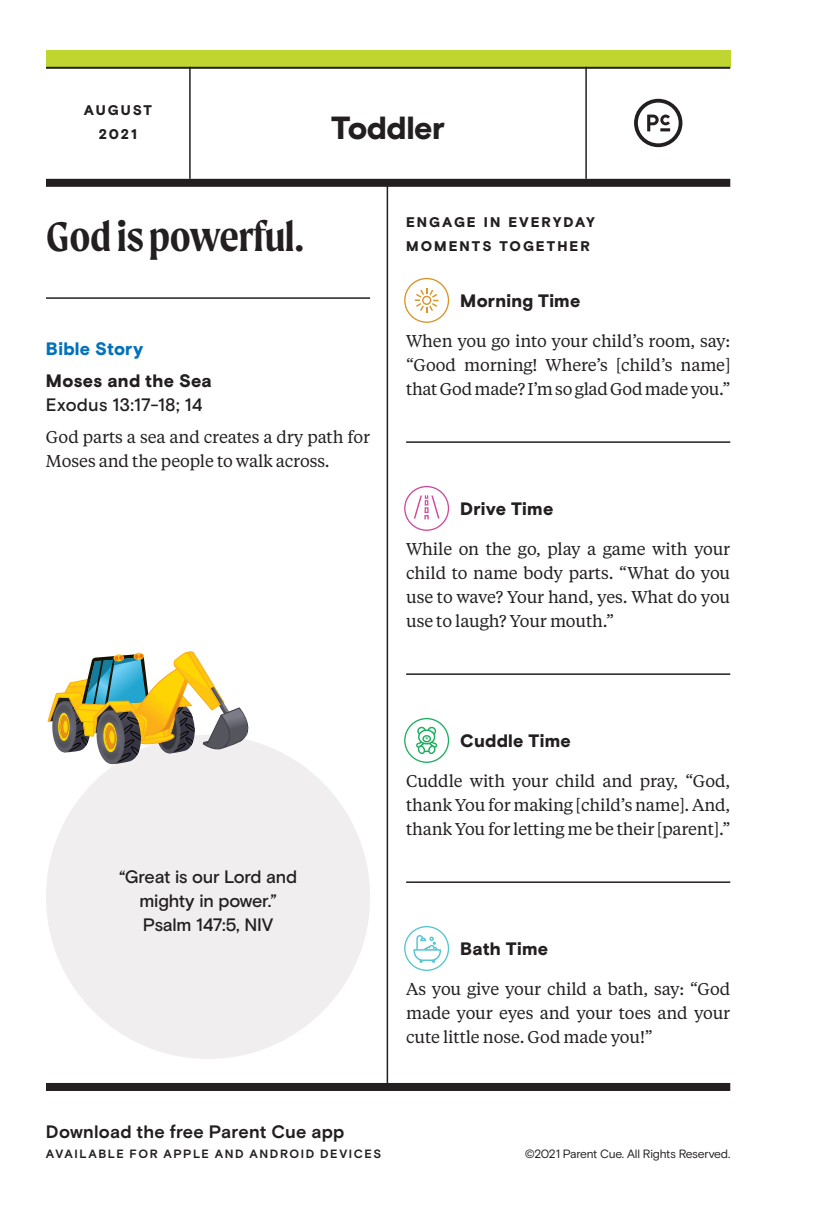
<style>
.page{position:relative;width:826px;height:1221px;background:#fff}
.page>*{position:absolute;margin:0;border:0;box-sizing:border-box;transform-origin:0 0}
.t1{font:600 44px "Moret";letter-spacing:-.01em;color:#231f20}
.t2{font:900 32px "Basis Grotesque";letter-spacing:-.015em;color:#231f20}
.t3{font:900 18px "Basis Grotesque";letter-spacing:.015em;color:#231f20}
.t4{font:500 18px/24px "Basis Grotesque";letter-spacing:-.01em;color:#231f20;text-align:center}
.t5{font:700 18px "Basis Grotesque";letter-spacing:.01em;color:#231f20}
.t6{font:500 18px "Basis Grotesque";letter-spacing:.01em;color:#231f20}
.t7{font:900 18px "Basis Grotesque";letter-spacing:.015em;color:#0071bb}
.t8{font:17px/24px "Tiempos Text";letter-spacing:-.01em;color:#231f20;text-align:justify}
.t9{font:900 14px/24px "Basis Grotesque";letter-spacing:.14em;color:#231f20;text-align:center}
.t10{font:700 12px "Basis Grotesque";letter-spacing:.135em;color:#231f20}
.t11{font:12px "Basis Grotesque";letter-spacing:-.02em;color:#231f20}
</style>
<div class="page">
<div style="left:46px;top:1083px;width:684px;height:8px;background:#231f20"></div>
<div style="left:46px;top:51px;width:684px;height:16px;background:#bfd630"></div>
<hr style="left:189px;top:67px;width:2px;height:112px;background:#231f20">
<hr style="left:585px;top:67px;width:2px;height:112px;background:#231f20">
<hr style="left:46px;top:67px;width:684px;height:2px;background:#231f20">
<div style="left:46px;top:179px;width:684px;height:8px;background:#231f20"></div>
<svg style="left:634px;top:99px;width:48px;height:48px"></svg>
<hr style="left:46px;top:297px;width:324px;height:2px;background:#231f20">
<hr style="left:386px;top:186px;width:2px;height:897px;background:#231f20">
<hr style="left:406px;top:441px;width:324px;height:2px;background:#231f20">
<hr style="left:406px;top:673px;width:324px;height:2px;background:#231f20">
<hr style="left:406px;top:881px;width:324px;height:2px;background:#231f20">
<svg style="left:404px;top:278px;width:45px;height:45px"></svg>
<svg style="left:404px;top:486px;width:45px;height:45px"></svg>
<svg style="left:404px;top:718px;width:45px;height:45px"></svg>
<svg style="left:404px;top:926px;width:45px;height:45px"></svg>
<div style="left:46px;top:735px;width:324px;height:324px;background:#f0eeee;border-radius:50%"></div>
<svg style="left:47px;top:651px;width:202px;height:114px"></svg>
<p class="t9" style="left:84px;top:99px;width:70px">AUGUST<br>2021</p>
<h2 class="t2" style="left:331px;top:109px;width:115px">Toddler</h2>
<h1 class="t1" style="left:46px;top:211px;width:260px">God is powerful.</h1>
<p class="t7" style="left:46px;top:338px;width:99px">Bible Story</p>
<p class="t3" style="left:46px;top:370px;width:167px">Moses and the Sea</p>
<p class="t6" style="left:46px;top:394px;width:158px">Exodus 13:17-18; 14</p>
<p class="t8" style="left:46px;top:424px;width:326px">God parts a sea and creates a dry path for<br>Moses and the people to walk across.</p>
<p class="t9" style="left:406px;top:211px;width:190px;text-align:left">ENGAGE IN EVERYDAY<br>MOMENTS TOGETHER</p>
<p class="t3" style="left:460px;top:290px;width:122px">Morning Time</p>
<p class="t8" style="left:406px;top:328px;width:326px">When you go into your child’s room, say: “Good morning! Where’s [child’s name] that God made? I’m so glad God made you.”</p>
<p class="t3" style="left:460px;top:498px;width:95px">Drive Time</p>
<p class="t8" style="left:406px;top:536px;width:326px">While on the go, play a game with your child to name body parts. “What do you use to wave? Your hand, yes. What do you use to laugh? Your mouth.”</p>
<p class="t4" style="left:119px;top:865px;width:179px">“Great is our Lord and mighty in power.”<br>Psalm 147:5, NIV</p>
<p class="t3" style="left:460px;top:730px;width:112px">Cuddle Time</p>
<p class="t8" style="left:406px;top:768px;width:326px">Cuddle with your child and pray, “God, thank You for making [child’s name]. And, thank You for letting me be their [parent].”</p>
<p class="t3" style="left:460px;top:938px;width:89px">Bath Time</p>
<p class="t8" style="left:406px;top:976px;width:326px">As you give your child a bath, say: “God made your eyes and your toes and your cute little nose. God made you!”</p>
<p class="t5" style="left:46px;top:1121px;width:300px">Download the free Parent Cue app</p>
<p class="t10" style="left:46px;top:1146px;width:337px">AVAILABLE FOR APPLE AND ANDROID DEVICES</p>
<p class="t11" style="left:524px;top:1146px;width:207px">©2021 Parent Cue. All Rights Reserved.</p>
</div>
